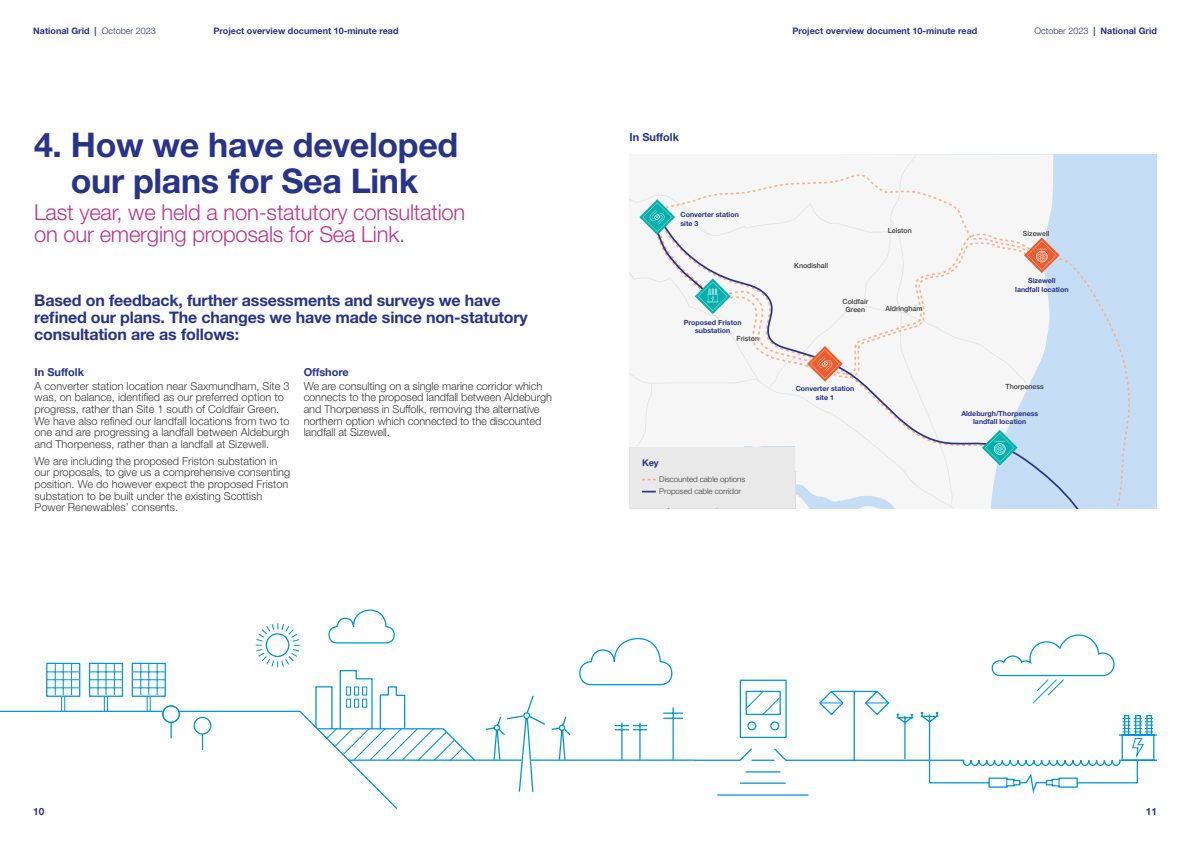
<style>
.page{position:relative;width:1191px;height:842px;background:#fff}
.page>*{position:absolute;margin:0;border:0;box-sizing:border-box;transform-origin:0 0}
.t1{font:700 34px/35.7px "Helvetica Neue LT Std";letter-spacing:-.01em;color:#28348b;text-align:center}
.t2{font:300 22px/22px "Helvetica Neue LT Std";letter-spacing:-.01em;color:#bf348b}
.t3{font:700 16px/16.8px "Helvetica Neue LT Std";letter-spacing:-.01em;color:#28348b}
.t4{font:300 11px/11.6px "Helvetica Neue LT Std";color:#3c3c3b}
.t5{font:700 11px "Helvetica Neue LT Std";color:#28348b}
.t6{font:700 10px "Helvetica Neue LT Std";color:#28348b}
.t7{font:700 9.3px "Helvetica Neue LT Std";color:#253887}
.t8{font:700 9px "Helvetica Neue LT Std";color:#28348b}
.t9{font:300 8px/11.9px "Helvetica Neue LT Std";letter-spacing:-.01em;color:#3d3c3b}
.t10{font:700 7px/8.4px "Helvetica Neue";color:#28348b;text-align:center}
.t11{font:500 7px/8.4px "Helvetica Neue";color:#3c3c3b;text-align:center}
.s1{font-weight:300}
</style>
<div class="page">
<svg style="left:46px;top:662px;width:35px;height:48px"></svg>
<svg style="left:88px;top:662px;width:36px;height:48px"></svg>
<svg style="left:131px;top:662px;width:35px;height:48px"></svg>
<div style="left:163px;top:706px;width:16px;height:16px;border:1px solid #0095d7;border-radius:50%"></div>
<svg style="left:0;top:710px;width:398px;height:99px"></svg>
<svg style="left:170px;top:723px;width:2px;height:15px"></svg>
<div style="left:162px;top:705px;width:18px;height:18px;border:1px solid #0095d7;border-radius:50%"></div>
<svg style="left:255px;top:623px;width:39px;height:38px"></svg>
<svg style="left:265px;top:633px;width:873px;height:163px"></svg>
<svg style="left:991px;top:634px;width:124px;height:69px"></svg>
<svg style="left:962px;top:714px;width:195px;height:53px"></svg>
<svg style="left:895px;top:713px;width:19px;height:47px"></svg>
<svg style="left:1052px;top:778px;width:7px;height:7px"></svg>
<svg style="left:316px;top:610px;width:471px;height:183px"></svg>
<div style="left:629px;top:155px;width:528px;height:354px;background:#c5def5"></div>
<svg style="left:629px;top:155px;width:501px;height:354px"></svg>
<p class="t8" style="left:33px;top:25px;width:124px">National Grid | <span class="s1">October 2023</span></p>
<p class="t8" style="left:792px;top:25px;width:186px">Project overview document 10-minute read</p>
<p class="t8" style="left:1034px;top:25px;width:124px"><span class="s1">October 2023</span> | National Grid</p>
<p class="t8" style="left:214px;top:25px;width:186px">Project overview document 10-minute read</p>
<h1 class="t1" style="left:34px;top:126px;width:426px">4. How we have developed our plans for Sea Link</h1>
<h2 class="t2" style="left:34px;top:201px;width:433px">Last year, we held a non-statutory consultation on our emerging proposals for Sea Link.</h2>
<h3 class="t3" style="left:34px;top:292px;width:495px">Based on feedback, further assessments and surveys we have refined our plans. The changes we have made since non-statutory consultation are as follows:</h3>
<p class="t5" style="left:35px;top:365px;width:51px">In Suffolk</p>
<p class="t4" style="left:35px;top:380px;width:257px">A converter station location near Saxmundham, Site 3 was, on balance, identified as our preferred option to progress, rather than Site 1 south of Coldfair Green.<br>We have also refined our landfall locations from two to one and are progressing a landfall between Aldeburgh and Thorpeness, rather than a landfall at Sizewell.</p>
<p class="t4" style="left:35px;top:455px;width:257px">We are including the proposed Friston substation in our proposals, to give us a comprehensive consenting position. We do however expect the proposed Friston substation to be built under the existing Scottish Power Renewables’ consents.</p>
<p class="t5" style="left:304px;top:365px;width:47px">Offshore</p>
<p class="t4" style="left:304px;top:380px;width:250px">We are consulting on a single marine corridor which connects to the proposed landfall between Aldeburgh and Thorpeness in Suffolk, removing the alternative northern option which connected to the discounted landfall at Sizewell.</p>
<p class="t5" style="left:629px;top:130px;width:51px">In Suffolk</p>
<p class="t10" style="left:680px;top:211px;width:60px;text-align:left">Converter station site 3</p>
<p class="t10" style="left:684px;top:318px;width:59px">Proposed Friston substation</p>
<p class="t7" style="left:642px;top:457px;width:18px">Key</p>
<p class="t11" style="left:736px;top:334px;width:24px">Friston</p>
<p class="t9" style="left:659px;top:473px;width:87px">Discounted cable options<br>Proposed cable corridor</p>
<p class="t11" style="left:794px;top:261px;width:36px">Knodishall</p>
<p class="t11" style="left:842px;top:296px;width:27px">Coldfair<br>Green</p>
<p class="t11" style="left:888px;top:225px;width:25px">Leiston</p>
<p class="t11" style="left:885px;top:304px;width:39px">Aldringham</p>
<p class="t10" style="left:795px;top:385px;width:60px">Converter station site 1</p>
<p class="t11" style="left:1023px;top:229px;width:28px">Sizewell</p>
<p class="t10" style="left:1015px;top:277px;width:55px">Sizewell landfall location</p>
<p class="t11" style="left:1005px;top:382px;width:40px">Thorpeness</p>
<p class="t10" style="left:961px;top:409px;width:78px">Aldeburgh/Thorpeness landfall location</p>
<p class="t6" style="left:33px;top:805px;width:13px">10</p>
<p class="t6" style="left:1145px;top:805px;width:13px">11</p>
</div>
